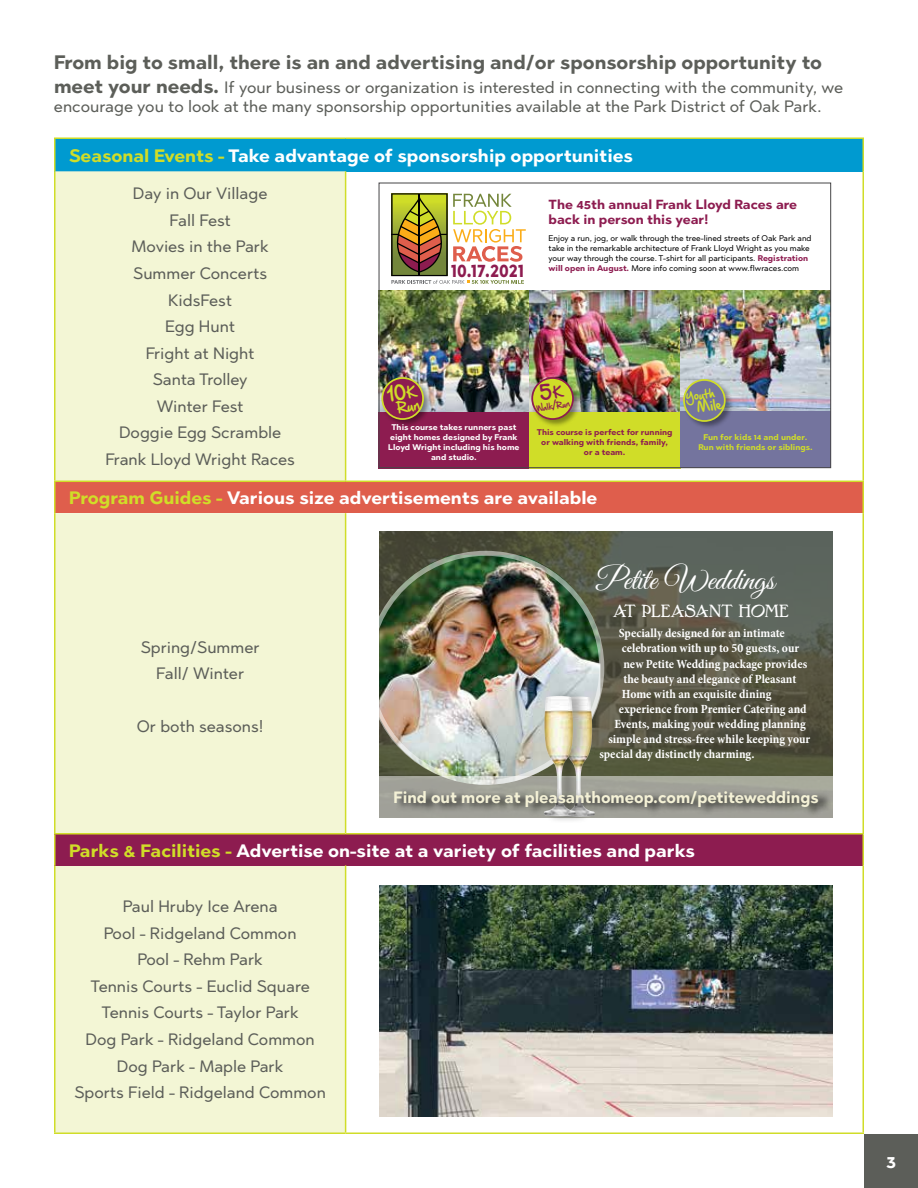
<style>
.page{position:relative;width:918px;height:1188px;background:#fff}
.page>*{position:absolute;margin:0;border:0;box-sizing:border-box;transform-origin:0 0}
.t1{font:31.5px "Good Vibrations ROB Script";color:#fff}
.t2{font:700 20.1px "Abrade";color:#8d1c50;scale:.87 1}
.t3{font:700 19.5px "Abrade";color:#5c5e59}
.t4{font:18.9px "P22 Artsand Crafts Hunter";color:#fff}
.t5{font:700 18px "Abrade";color:#fff}
.t6{font:18px "Hand Of Sean Pro";color:#d0dd28}
.t7{font:16.5px/26.5px "Abrade";color:#5c5e59;text-align:center}
.t8{font:700 16.35px "Abrade";color:#f4f1d6;scale:.95 1}
.t9{font:15.15px "Hand Of Sean Pro";color:#d0dd28}
.t10{font:700 13.2px/14.9px "Abrade";color:#8d1c50}
.t11{font:700 condensed 12.6px "Minion Pro";color:#fff}
.t12{font:10.5px "Hand Of Sean Pro";color:#8d1c50}
.t13{font:8.25px/9.9px "Abrade";color:#000}
.t14{font:700 8.25px/9.9px "Abrade";color:#fff;text-align:center}
.t15{font:700 8.25px/9.9px "Abrade";color:#8d1c50;text-align:center}
.t16{font:700 8.25px/9.9px "Abrade";color:#d0dd28;text-align:center}
.s1{font-weight:700;font-size:19.5px}
.s2{color:#d0dd28}
.s3{font-weight:700;color:#8d1c50}
</style>
<div class="page">
<div style="left:55px;top:138px;width:808px;height:33px;background:#009ad0"></div>
<div style="left:56px;top:171px;width:289px;height:962px;background:#f3f6d5"></div>
<div style="left:55px;top:481px;width:808px;height:32px;background:#df5e4c"></div>
<div style="left:55px;top:834px;width:808px;height:31px;background:#8d1c50"></div>
<hr style="left:54px;top:137px;width:292px;height:2px;background:#d0dd28">
<hr style="left:54px;top:139px;width:2px;height:32px;background:#d0dd28">
<hr style="left:346px;top:137px;width:518px;height:2px;background:#d0dd28">
<hr style="left:862px;top:139px;width:2px;height:32px;background:#d0dd28">
<hr style="left:54px;top:171px;width:2px;height:310px;background:#d0dd28">
<hr style="left:345px;top:171px;width:1px;height:310px;background:#d0dd28">
<hr style="left:862px;top:171px;width:2px;height:310px;background:#d0dd28">
<hr style="left:54px;top:481px;width:292px;height:1px;background:#d0dd28">
<hr style="left:54px;top:482px;width:2px;height:31px;background:#d0dd28">
<hr style="left:346px;top:481px;width:518px;height:1px;background:#d0dd28">
<hr style="left:862px;top:482px;width:2px;height:31px;background:#d0dd28">
<hr style="left:54px;top:513px;width:2px;height:320px;background:#d0dd28">
<hr style="left:345px;top:513px;width:1px;height:320px;background:#d0dd28">
<hr style="left:862px;top:513px;width:2px;height:320px;background:#d0dd28">
<hr style="left:54px;top:833px;width:292px;height:2px;background:#d0dd28">
<hr style="left:54px;top:835px;width:2px;height:30px;background:#d0dd28">
<hr style="left:346px;top:833px;width:518px;height:2px;background:#d0dd28">
<hr style="left:862px;top:835px;width:2px;height:30px;background:#d0dd28">
<hr style="left:54px;top:865px;width:2px;height:268px;background:#d0dd28">
<hr style="left:345px;top:865px;width:1px;height:268px;background:#d0dd28">
<hr style="left:862px;top:865px;width:2px;height:268px;background:#d0dd28">
<hr style="left:54px;top:1133px;width:292px;height:1px;background:#d0dd28">
<hr style="left:346px;top:1133px;width:518px;height:1px;background:#d0dd28">
<img style="left:380px;top:531px;width:453px;height:245px">
<img style="left:379px;top:555px;width:221px;height:221px">
<div style="left:379px;top:776px;width:454px;height:42px;background:#a5a69b"></div>
<div style="left:367px;top:551px;width:237px;height:234px;border:5px solid #fff;border-radius:50%"></div>
<div style="left:545px;top:689px;width:46px;height:134px;background:#000;opacity:.29"></div>
<svg style="left:546px;top:696px;width:14px;height:2px"></svg>
<div style="left:395px;top:787px;width:437px;height:31px;background:#000;opacity:.81"></div>
<img style="left:380px;top:886px;width:453px;height:231px">
<div style="left:864px;top:1134px;width:54px;height:54px;background:#5c5e59"></div>
<img style="left:381px;top:291px;width:299px;height:121px">
<div style="left:379px;top:412px;width:150px;height:56px;background:#8d1c50"></div>
<img style="left:680px;top:291px;width:149px;height:121px">
<div style="left:529px;top:412px;width:151px;height:56px;background:#d0dd28"></div>
<div style="left:680px;top:412px;width:151px;height:56px;background:#74749e"></div>
<div style="left:531px;top:377px;width:51px;height:51px;background:#000;opacity:.39"></div>
<div style="left:532px;top:378px;width:41px;height:41px;background:#d0dd28;border-radius:50%"></div>
<div style="left:531px;top:377px;width:43px;height:43px;border:2px solid #8d1c50;border-radius:50%"></div>
<div style="left:682px;top:379px;width:52px;height:51px;background:#000;opacity:.39"></div>
<div style="left:684px;top:380px;width:41px;height:41px;background:#74749e;border-radius:50%"></div>
<div style="left:683px;top:379px;width:43px;height:43px;border:2px solid #d0dd28;border-radius:50%"></div>
<div style="left:381px;top:376px;width:51px;height:52px;background:#000;opacity:.39"></div>
<svg style="left:382px;top:378px;width:41px;height:41px"></svg>
<div style="left:381px;top:377px;width:43px;height:43px;border:2px solid #d0dd28;border-radius:50%"></div>
<div style="left:379px;top:183px;width:452px;height:285px;border:1px solid #464547"></div>
<svg style="left:391px;top:193px;width:135px;height:91px"></svg>
<svg style="left:386px;top:383px;width:34px;height:31px"></svg>
<p class="t3" style="left:54px;top:49px;width:770px">From big to small, there is an and advertising and/or sponsorship opportunity to</p>
<p class="t7" style="left:54px;top:77px;width:791px;line-height:19.8px;text-align:left"><span class="s1">meet your needs.</span> If your business or organization is interested in connecting with the community, we encourage you to look at the many sponsorship opportunities available at the Park District of Oak Park.</p>
<p class="t5" style="left:69px;top:144px;width:565px"><span class="s2">Seasonal Events -</span> Take advantage of sponsorship opportunities</p>
<p class="t7" style="left:106px;top:180px;width:191px">Day in Our Village<br>Fall Fest<br>Movies in the Park<br>Summer Concerts<br>KidsFest<br>Egg Hunt<br>Fright at Night<br>Santa Trolley<br>Winter Fest<br>Doggie Egg Scramble<br>Frank Lloyd Wright Races</p>
<p class="t5" style="left:69px;top:486px;width:530px"><span class="s2">Program Guides -</span> Various size advertisements are available</p>
<p class="t10" style="left:549px;top:197px;width:250px">The 45th annual Frank Lloyd Races are back in person this year!</p>
<p class="t13" style="left:549px;top:233px;width:265px">Enjoy a run, jog, or walk through the tree-lined streets of Oak Park and take in the remarkable architecture of Frank Lloyd Wright as you make your way through the course. T-shirt for all participants. <span class="s3">Registration will open in August.</span> More info coming soon at www.flwraces.com</p>
<p class="t2" style="left:451px;top:257px;width:86px">10.17.2021</p>
<p class="t9" style="left:684px;top:387px;width:31px;rotate:-9deg">Youth</p>
<p class="t6" style="left:695px;top:396px;width:27px;rotate:-9deg">Mile</p>
<p class="t12" style="left:536px;top:402px;width:35px;rotate:-9deg">Walk/Run</p>
<p class="t14" style="left:388px;top:422px;width:133px">This course takes runners past eight homes designed by Frank<br>Lloyd Wright including his home and studio.</p>
<p class="t15" style="left:537px;top:427px;width:137px">This course is perfect for running or walking with friends, family, or a team.</p>
<p class="t16" style="left:698px;top:432px;width:116px">Fun for kids 14 and under.<br>Run with friends or siblings.</p>
<p class="t7" style="left:141px;top:633px;width:120px">Spring/Summer<br>Fall/ Winter</p>
<p class="t7" style="left:137px;top:713px;width:128px">Or both seasons!</p>
<h1 class="t1" style="left:596px;top:558px;width:180px">Petite Weddings</h1>
<p class="t4" style="left:613px;top:600px;width:178px">AT PLEASANT HOME</p>
<p class="t11" style="left:619px;top:625px;width:167px">Specially designed for an intimate</p>
<p class="t11" style="left:622px;top:640px;width:179px">celebration with up to 50 guests, our</p>
<p class="t11" style="left:623px;top:655px;width:185px">new Petite Wedding package provides</p>
<p class="t11" style="left:623px;top:670px;width:175px">the beauty and elegance of Pleasant</p>
<p class="t11" style="left:622px;top:685px;width:151px">Home with an exquisite dining</p>
<p class="t11" style="left:619px;top:700px;width:189px">experience from Premier Catering and</p>
<p class="t11" style="left:614px;top:715px;width:193px">Events, making your wedding planning</p>
<p class="t11" style="left:608px;top:730px;width:203px">simple and stress-free while keeping your</p>
<p class="t11" style="left:599px;top:746px;width:157px">special day distinctly charming.</p>
<p class="t8" style="left:393px;top:786px;width:449px">Find out more at pleasanthomeop.com/petiteweddings</p>
<p class="t5" style="left:69px;top:838px;width:628px"><span class="s2">Parks &amp; Facilities -</span> Advertise on-site at a variety of facilities and parks</p>
<p class="t7" style="left:74px;top:893px;width:253px">Paul Hruby Ice Arena<br>Pool - Ridgeland Common<br>Pool - Rehm Park<br>Tennis Courts - Euclid Square<br>Tennis Courts - Taylor Park<br>Dog Park - Ridgeland Common<br>Dog Park - Maple Park<br>Sports Field - Ridgeland Common</p>
<p class="t5" style="left:886px;top:1149px;width:11px">3</p>
</div>
